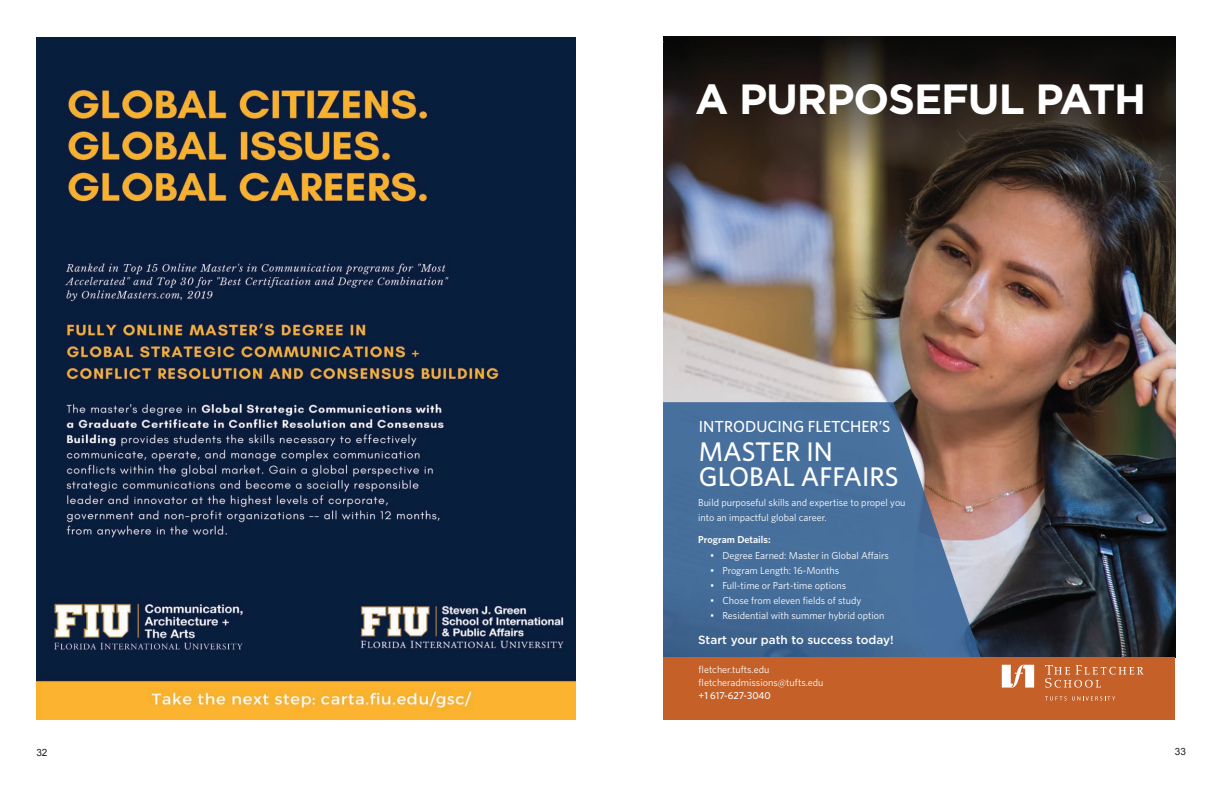
<style>
.page{position:relative;width:1224px;height:792px;background:#fff}
.page>*{position:absolute;margin:0;border:0;box-sizing:border-box;transform-origin:0 0}
.t1{font:700 42.2px "Gotham";letter-spacing:-.025em;color:#fff}
.t2{font:500 27px/25.3px "Whitney";color:#fff}
.t3{font:500 16px "Whitney";color:#fff}
.t4{font:500 11.8px "Gotham";color:#fff}
.t5{font:10.1px/12.9px "Whitney";color:#fff}
.t6{font:600 10.1px "Whitney";color:#fff}
.t7{font:500 10.1px "Whitney";color:#fff}
.t8{font:10px "Arial";color:#231f20}
</style>
<div class="page">
<img style="left:36px;top:37px;width:540px;height:682px">
<img style="left:663px;top:236px;width:512px;height:421px">
<svg style="left:663px;top:402px;width:327px;height:255px;background:#547094"></svg>
<div style="left:663px;top:36px;width:512px;height:200px;background:#231f20;opacity:.43"></div>
<div style="left:663px;top:657px;width:512px;height:63px;background:#c46028"></div>
<svg style="left:1045px;top:696px;width:70px;height:5px"></svg>
<svg style="left:1002px;top:665px;width:32px;height:23px"></svg>
<svg style="left:1045px;top:665px;width:99px;height:23px"></svg>
<svg style="left:663px;top:36px;width:7px;height:7px"></svg>
<h1 class="t1" style="left:695px;top:71px;width:453px">A PURPOSEFUL PATH</h1>
<h3 class="t3" style="left:699px;top:415px;width:193px">INTRODUCING FLETCHER’S</h3>
<h2 class="t2" style="left:699px;top:438px;width:201px">MASTER IN<br>GLOBAL AFFAIRS</h2>
<p class="t5" style="left:698px;top:495px;width:209px;line-height:14.3px">Build purposeful skills and expertise to propel you into an impactful global career.</p>
<p class="t6" style="left:698px;top:533px;width:74px">Program Details:</p>
<p class="t5" style="left:710px;top:548px;width:180px">• Degree Earned: Master in Global Affairs</p>
<p class="t5" style="left:710px;top:563px;width:130px">• Program Length: 16-Months</p>
<p class="t5" style="left:710px;top:579px;width:137px">• Full-time or Part-time options</p>
<p class="t5" style="left:710px;top:594px;width:153px">• Chose from eleven fields of study</p>
<p class="t5" style="left:710px;top:609px;width:176px">• Residential with summer hybrid option</p>
<p class="t4" style="left:698px;top:632px;width:197px">Start your path to success today!</p>
<p class="t5" style="left:699px;top:663px;width:126px">fletcher.tufts.edu fletcheradmissions@tufts.edu</p>
<p class="t7" style="left:699px;top:689px;width:74px">+1 617-627-3040</p>
<p class="t8" style="left:36px;top:746px;width:13px">32</p>
<p class="t8" style="left:1175px;top:745px;width:13px">33</p>
</div>
